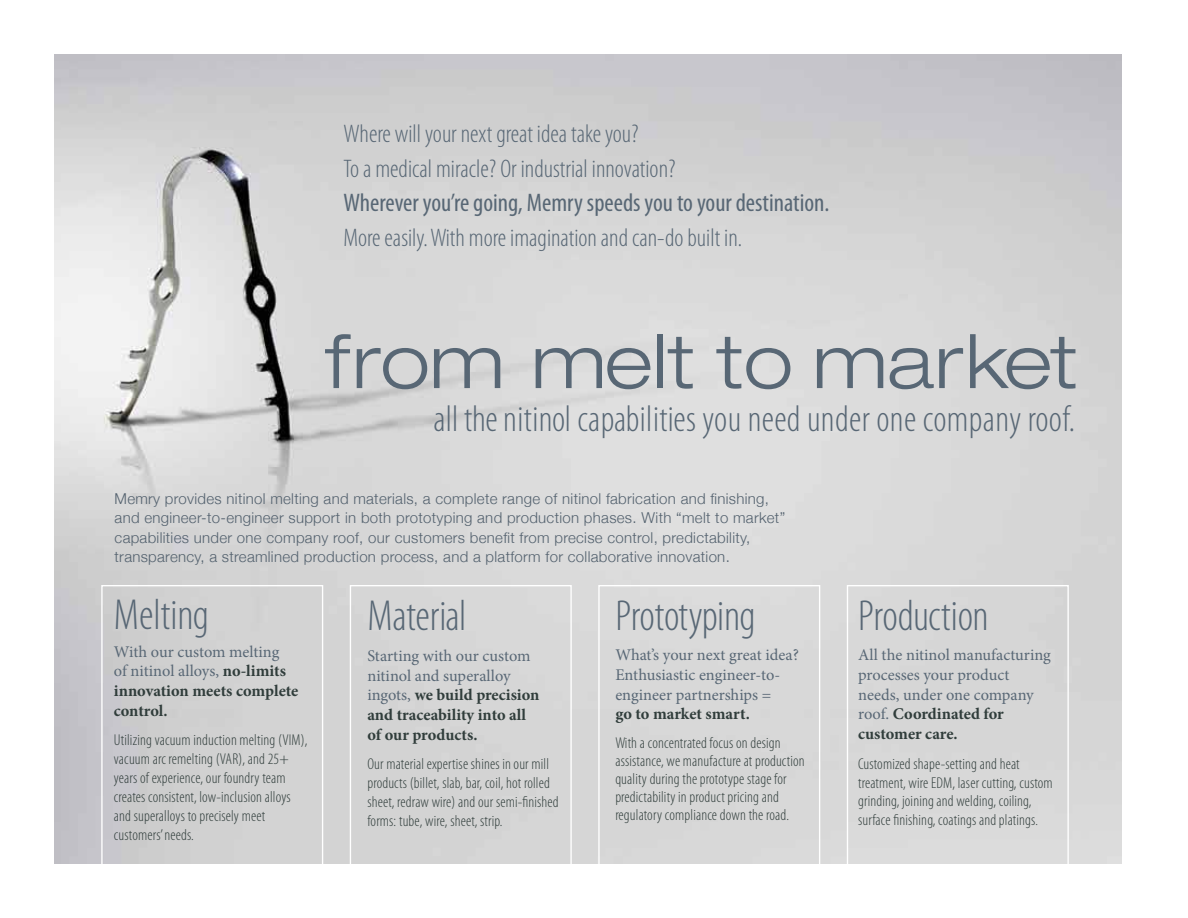
<style>
.page{position:relative;width:1188px;height:918px;background:#fff}
.page>*{position:absolute;margin:0;border:0;box-sizing:border-box;transform-origin:0 0}
.t1{font:300 expanded 74.85px "Helvetica Neue LT Std";color:#586775}
.t2{font:300 condensed 43.65px "Myriad Pro";letter-spacing:-.01em;color:#586775}
.t3{font:300 condensed 37.05px "Myriad Pro";letter-spacing:.01em;color:#586775}
.t4{font:300 condensed 25.5px/34.5px "Myriad Pro";color:#586775}
.t5{font:condensed 25.5px "Myriad Pro";color:#586775}
.t6{font:700 16.35px/19.6px "Minion Pro";color:#303d3b}
.t7{font:16.35px/19.6px "Minion Pro";color:#586775}
.t8{font:300 condensed 15.75px/18.9px "Myriad Pro";letter-spacing:.01em;color:#303d3b}
.t9{font:300 15px/19.5px "Helvetica Neue";letter-spacing:.02em;color:#53616e}
.s1{font-weight:400;color:#586775}
.s2{font-weight:700;color:#303d3b}
.s3{font-size:15px}
</style>
<div class="page">
<img style="left:54px;top:54px;width:1068px;height:810px">
<svg style="left:101px;top:585px;width:222px;height:279px;background:#d0d0d0"></svg>
<div style="left:350px;top:585px;width:222px;height:279px;background:#d6d6d6"></div>
<div style="left:598px;top:585px;width:222px;height:279px;background:#d8d8d8"></div>
<div style="left:847px;top:585px;width:222px;height:279px;background:#d8d8d8"></div>
<h3 class="t4" style="left:344px;top:117px;width:334px">Where will your next great idea take you?<br>To a medical miracle? Or industrial innovation?</h3>
<h3 class="t5" style="left:344px;top:189px;width:487px">Wherever you’re going, Memry speeds you to your destination.</h3>
<h3 class="t4" style="left:344px;top:221px;width:400px">More easily. With more imagination and can-do built in.</h3>
<h1 class="t1" style="left:325px;top:317px;width:753px">from melt to market</h1>
<h3 class="t3" style="left:434px;top:399px;width:643px">all the nitinol capabilities you need under one company roof.</h3>
<p class="t9" style="left:115px;top:488px;width:672px">Memry provides nitinol melting and materials, a complete range of nitinol fabrication and finishing, and engineer-to-engineer support in both prototyping and production phases. With “melt to market” capabilities under one company roof, our customers benefit from precise control, predictability, transparency, a streamlined production process, and a platform for collaborative innovation.</p>
<h2 class="t2" style="left:114px;top:591px;width:96px">Melting</h2>
<p class="t6" style="left:114px;top:641px;width:186px"><span class="s1">With our custom melting<br>of nitinol alloys,</span> no-limits innovation meets complete control.</p>
<p class="t8" style="left:114px;top:731px;width:195px">Utilizing vacuum induction melting (VIM), vacuum arc remelting (VAR), and 25+ years of experience, our foundry team creates consistent, low-inclusion alloys and superalloys to precisely meet customers’ needs.</p>
<h2 class="t2" style="left:367px;top:593px;width:101px">Material</h2>
<p class="t6" style="left:367px;top:646px;width:174px"><span class="s1">Starting with our custom nitinol and superalloy ingots,</span> we build precision and traceability into all of our products.</p>
<p class="t8" style="left:367px;top:755px;width:193px">Our material expertise shines in our mill products (billet, slab, bar, coil, hot rolled sheet, redraw wire) and our semi-finished forms: tube, wire, sheet, strip.</p>
<h2 class="t2" style="left:615px;top:592px;width:142px">Prototyping</h2>
<p class="t7" style="left:615px;top:645px;width:185px">What’s your next great idea?<br>Enthusiastic engineer-to&shy;engineer partnerships =</p>
<p class="t6" style="left:615px;top:704px;width:136px">go to market smart.</p>
<p class="t8" style="left:615px;top:734px;width:191px;line-height:18px">With a concentrated focus on design assistance, we manufacture at production quality during the prototype stage for predictability in product pricing and regulatory compliance down the road.</p>
<h2 class="t2" style="left:858px;top:592px;width:132px">Production</h2>
<p class="t7" style="left:858px;top:645px;width:194px">All the nitinol manufacturing processes your product needs, under one company roof. <span class="s2">Coordinated for customer care.</span></p>
<p class="t8" style="left:858px;top:754px;width:196px">Customized shape-setting and heat treatment, wire EDM, laser cutting, custom grinding, joining and welding, coiling, surface finishing, coatings and platings<span class="s3">.</span></p>
</div>
